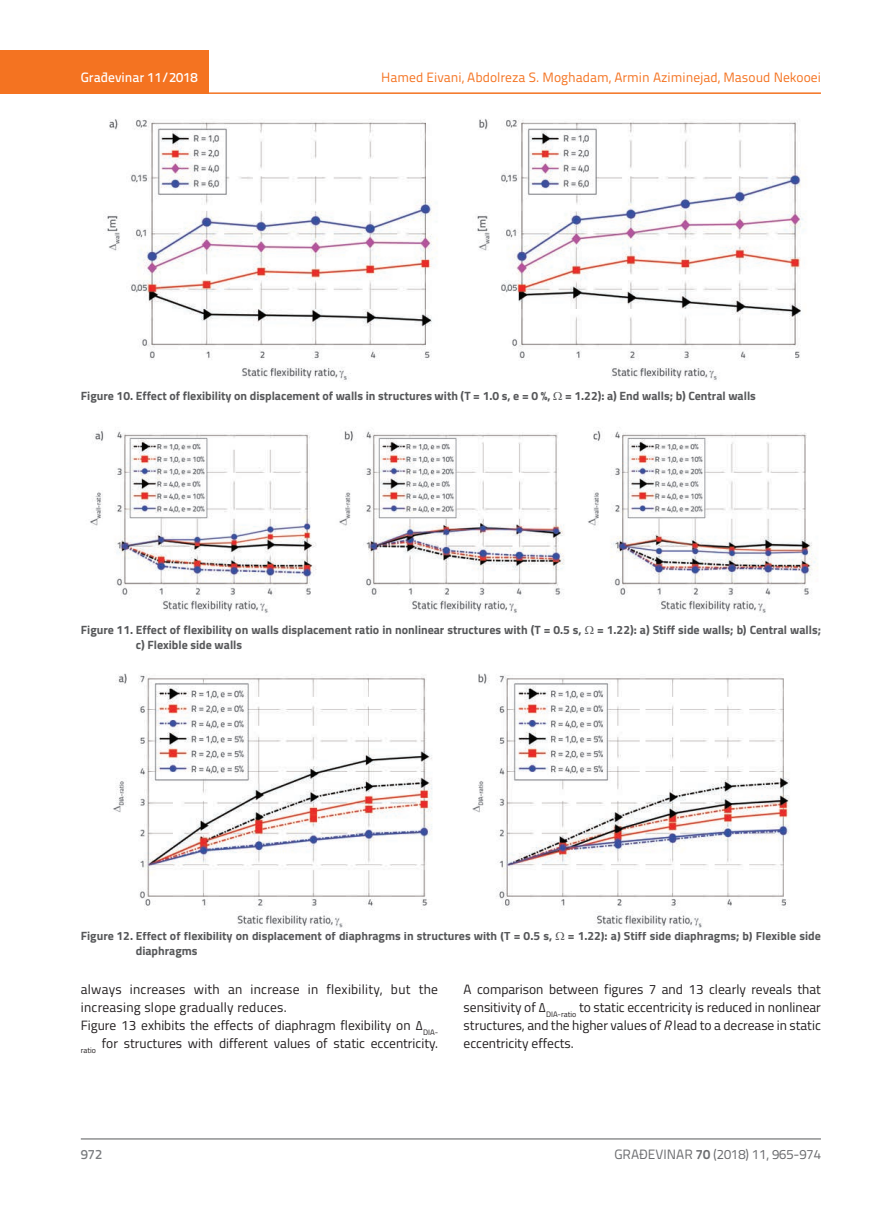
<style>
.page{position:relative;width:872px;height:1212px;background:#fff}
.page>*{position:absolute;margin:0;border:0;box-sizing:border-box;transform-origin:0 0}
.t1{font:13.5px/18px "Titillium";color:#231f20}
.t2{font:13.5px "Titillium Text 22 L";color:#f47321}
.t3{font:13.5px "Titillium Text 22 L";color:#6c6d70}
.t4{font:500 13.5px "Titillium Text 22 L";color:#fff}
.t5{font:500 13.5px "Titillium Text 22 L";color:#787a7d}
.t6{font:700 12px "Titillium";color:#57585a}
.s1{font-style:italic}
.s2{font-weight:700}
</style>
<div class="page">
<div style="left:0;top:50px;width:208px;height:44px;background:#f47321"></div>
<hr style="left:0;top:92px;width:821px;height:2px;background:#f47321">
<hr style="left:81px;top:1139px;width:740px;height:1px;background:#57585a">
<img style="left:113px;top:673px;width:677px;height:255px">
<img style="left:107px;top:119px;width:696px;height:263px">
<img style="left:90px;top:430px;width:728px;height:183px">
<p class="t4" style="left:81px;top:67px;width:118px">Građevinar 11/2018</p>
<p class="t2" style="left:381px;top:68px;width:441px">Hamed Eivani, Abdolreza S. Moghadam, Armin Aziminejad, Masoud Nekooei</p>
<p class="t6" style="left:81px;top:386px;width:676px">Figure 10. Effect of flexibility on displacement of walls in structures with (T = 1.0 s, e = 0 %, = 1.22): a) End walls; b) Central walls</p>
<p class="t6" style="left:81px;top:621px;width:502px">Figure 11. Effect of flexibility on walls displacement ratio in nonlinear structures with (T = 0.5 s,</p>
<p class="t6" style="left:597px;top:621px;width:225px">= 1.22): a) Stiff side walls; b) Central walls;</p>
<p class="t6" style="left:136px;top:636px;width:108px">c) Flexible side walls</p>
<p class="t6" style="left:81px;top:927px;width:473px">Figure 12. Effect of flexibility on displacement of diaphragms in structures with (T = 0.5 s,</p>
<p class="t6" style="left:568px;top:927px;width:255px">= 1.22): a) Stiff side diaphragms; b) Flexible side</p>
<p class="t6" style="left:136px;top:942px;width:63px">diaphragms</p>
<p class="t1" style="left:81px;top:980px;width:359px">always increases with an increase in flexibility, but the increasing slope gradually reduces.<br>Figure 13 exhibits the effects of diaphragm flexibility on ∆ <sub>DIA&shy;ratio</sub> for structures with different values of static eccentricity.</p>
<p class="t1" style="left:463px;top:980px;width:359px;text-align:justify">A comparison between figures 7 and 13 clearly reveals that sensitivity of ∆ <sub>DIA-ratio</sub> to static eccentricity is reduced in nonlinear structures, and the higher values of <span class="s1">R</span> lead to a decrease in static eccentricity effects.</p>
<p class="t5" style="left:81px;top:1144px;width:23px">972</p>
<p class="t3" style="left:614px;top:1144px;width:208px">GRAĐEVINAR <span class="s2">70</span> (2018) 11, 965-974</p>
</div>
